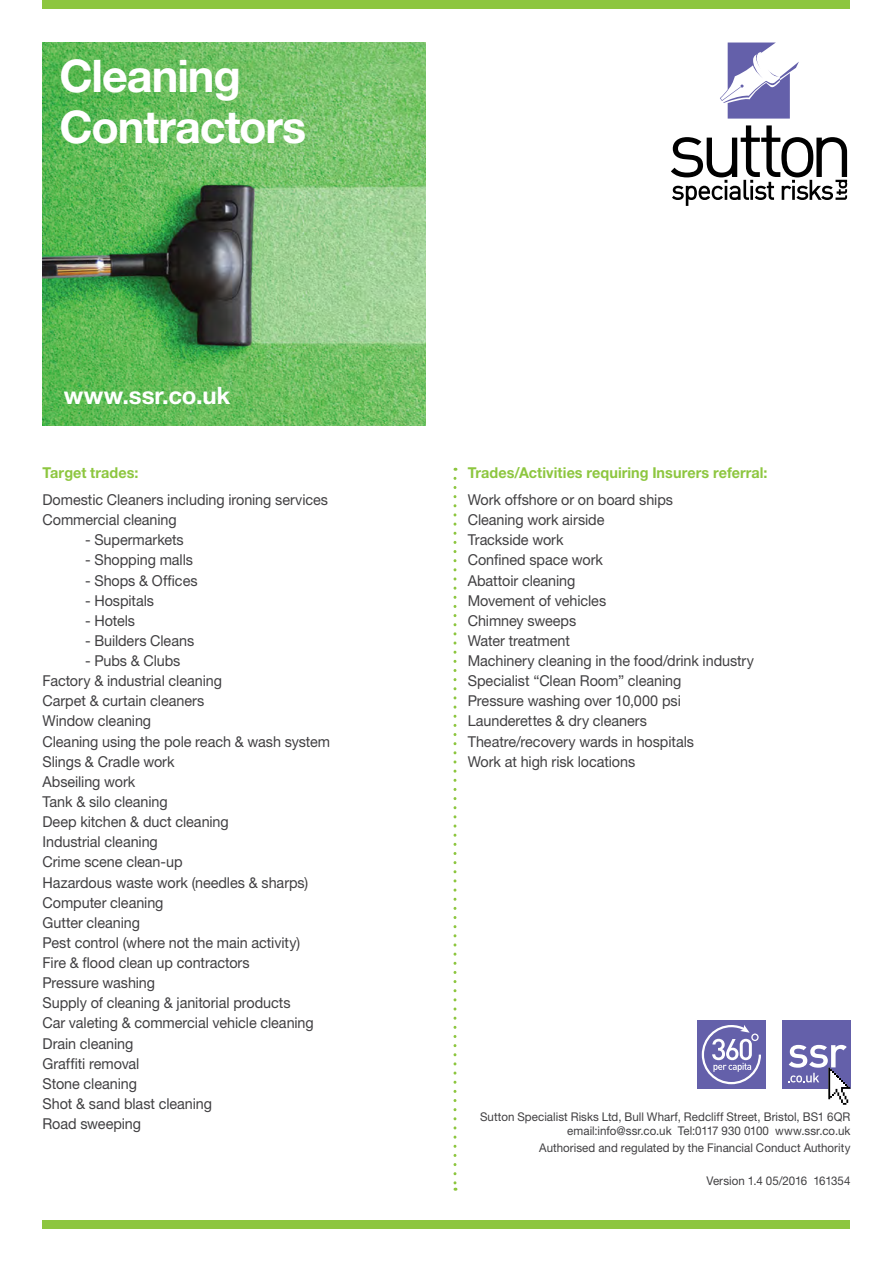
<style>
.page{position:relative;width:893px;height:1263px;background:#fff}
.page>*{position:absolute;margin:0;border:0;box-sizing:border-box;transform-origin:0 0}
.t1{font:700 45px/51px "Helvetica Neue LT Std";letter-spacing:-.025em;color:#fff}
.t2{font:700 24px "Helvetica Neue LT Std";color:#fff}
.t3{font:15px/20.1px "Helvetica Neue LT Std";letter-spacing:-.005em;color:#414042;scale:.96 1}
.t4{font:700 15px "Helvetica Neue LT Std";letter-spacing:.005em;color:#8dc63f;scale:.96 1}
.t5{font:12px/14.4px "Helvetica Neue LT Std";letter-spacing:.005em;color:#414042;text-align:right;scale:.96 1}
</style>
<div class="page">
<div style="left:697px;top:1020px;width:68px;height:69px;background:#6460aa"></div>
<svg style="left:701px;top:1025px;width:60px;height:60px"></svg>
<div style="left:782px;top:1020px;width:68px;height:69px;background:#6460aa"></div>
<svg style="left:788px;top:1045px;width:62px;height:60px"></svg>
<img style="left:43px;top:43px;width:382px;height:382px">
<svg style="left:720px;top:43px;width:79px;height:76px"></svg>
<svg style="left:671px;top:125px;width:176px;height:81px"></svg>
<div style="left:43px;top:1220px;width:807px;height:9px;background:#8dc63f"></div>
<svg style="left:453px;top:478px;width:3px;height:713px"></svg>
<div style="left:43px;top:0;width:807px;height:9px;background:#8dc63f"></div>
<h1 class="t1" style="left:60px;top:49px;width:248px">Cleaning<br>Contractors</h1>
<h2 class="t2" style="left:64px;top:381px;width:168px">www.ssr.co.uk</h2>
<p class="t4" style="left:43px;top:464px;width:101px">Target trades:</p>
<p class="t4" style="left:468px;top:464px;width:314px">Trades/Activities requiring Insurers referral:</p>
<p class="t3" style="left:43px;top:489px;width:299px">Domestic Cleaners including ironing services</p>
<p class="t3" style="left:468px;top:489px;width:215px">Work offshore or on board ships</p>
<p class="t3" style="left:43px;top:509px;width:141px">Commercial cleaning</p>
<p class="t3" style="left:468px;top:509px;width:144px">Cleaning work airside</p>
<p class="t3" style="left:85px;top:530px;width:104px">- Supermarkets</p>
<p class="t3" style="left:468px;top:530px;width:101px">Trackside work</p>
<p class="t3" style="left:85px;top:550px;width:114px">- Shopping malls</p>
<p class="t3" style="left:468px;top:550px;width:142px">Confined space work</p>
<p class="t3" style="left:85px;top:570px;width:119px">- Shops &amp; Offices</p>
<p class="t3" style="left:468px;top:570px;width:114px">Abattoir cleaning</p>
<p class="t3" style="left:85px;top:590px;width:73px">- Hospitals</p>
<p class="t3" style="left:468px;top:590px;width:146px">Movement of vehicles</p>
<p class="t3" style="left:85px;top:610px;width:54px">- Hotels</p>
<p class="t3" style="left:468px;top:610px;width:115px">Chimney sweeps</p>
<p class="t3" style="left:85px;top:630px;width:115px">- Builders Cleans</p>
<p class="t3" style="left:468px;top:630px;width:108px">Water treatment</p>
<p class="t3" style="left:85px;top:650px;width:101px">- Pubs &amp; Clubs</p>
<p class="t3" style="left:468px;top:650px;width:300px">Machinery cleaning in the food/drink industry</p>
<p class="t3" style="left:43px;top:671px;width:188px">Factory &amp; industrial cleaning</p>
<p class="t3" style="left:468px;top:671px;width:224px">Specialist “Clean Room” cleaning</p>
<p class="t3" style="left:43px;top:691px;width:170px">Carpet &amp; curtain cleaners</p>
<p class="t3" style="left:468px;top:691px;width:223px">Pressure washing over 10,000 psi</p>
<p class="t3" style="left:43px;top:711px;width:115px">Window cleaning</p>
<p class="t3" style="left:468px;top:711px;width:188px">Launderettes &amp; dry cleaners</p>
<p class="t3" style="left:43px;top:731px;width:301px">Cleaning using the pole reach &amp; wash system</p>
<p class="t3" style="left:468px;top:731px;width:237px">Theatre/recovery wards in hospitals</p>
<p class="t3" style="left:43px;top:751px;width:139px">Slings &amp; Cradle work</p>
<p class="t3" style="left:468px;top:751px;width:176px">Work at high risk locations</p>
<p class="t3" style="left:43px;top:771px;width:284px">Abseiling work<br>Tank &amp; silo cleaning<br>Deep kitchen &amp; duct cleaning<br>Industrial cleaning<br>Crime scene clean-up<br>Hazardous waste work (needles &amp; sharps)<br>Computer cleaning<br>Gutter cleaning<br>Pest control (where not the main activity)<br>Fire &amp; flood clean up contractors<br>Pressure washing<br>Supply of cleaning &amp; janitorial products<br>Car valeting &amp; commercial vehicle cleaning<br>Drain cleaning<br>Graffiti removal<br>Stone cleaning<br>Shot &amp; sand blast cleaning<br>Road sweeping</p>
<p class="t5" style="left:480px;top:1109px;width:387px">Sutton Specialist Risks Ltd, Bull Wharf, Redcliff Street, Bristol, BS1 6QR email:info@ssr.co.uk Tel:0117 930 0100 www.ssr.co.uk</p>
<p class="t5" style="left:539px;top:1140px;width:326px">Authorised and regulated by the Financial Conduct Authority</p>
<p class="t5" style="left:706px;top:1173px;width:152px">Version 1.4 05/2016 161354</p>
</div>
